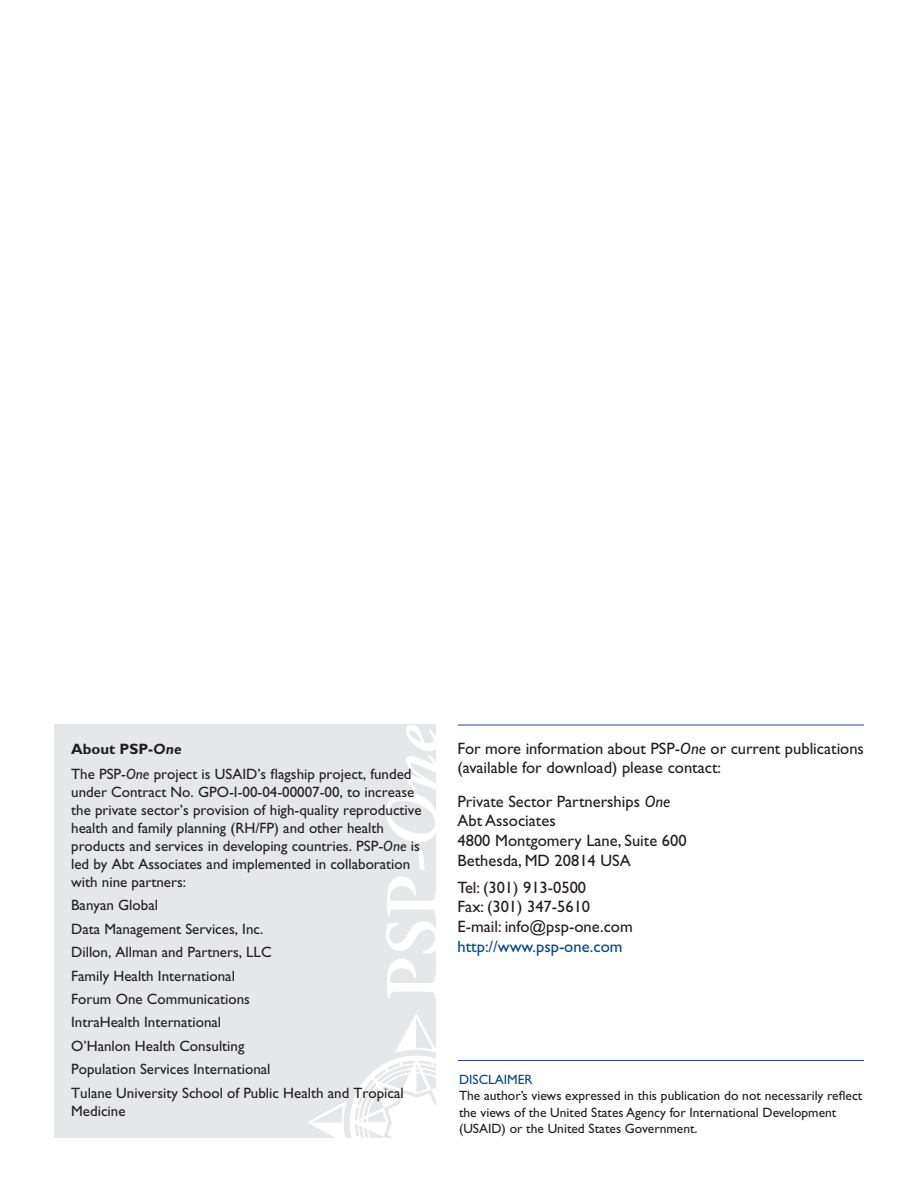
<style>
.page{position:relative;width:918px;height:1188px;background:#fff}
.page>*{position:absolute;margin:0;border:0;box-sizing:border-box;transform-origin:0 0}
.t1{font:16.5px/19.8px "Gill Sans";color:#231f20}
.t2{font:16.5px "Gill Sans";color:#014990}
.t3{font:15px/23.4px "Gill Sans";color:#231f20}
.t4{font:13.5px/16.2px "Gill Sans";color:#231f20}
.t5{font:13.5px "Gill Sans";color:#014990}
.s1{font-weight:700}
.s2{font-weight:700;font-style:italic}
.s3{font-style:italic}
</style>
<div class="page">
<div style="left:54px;top:724px;width:381px;height:414px;background:#e6e7e9"></div>
<svg style="left:307px;top:1013px;width:129px;height:125px"></svg>
<svg style="left:386px;top:922px;width:50px;height:76px"></svg>
<svg style="left:387px;top:877px;width:49px;height:39px"></svg>
<svg style="left:418px;top:851px;width:7px;height:19px"></svg>
<svg style="left:386px;top:725px;width:50px;height:117px"></svg>
<hr style="left:458px;top:1060px;width:406px;height:1px;background:#223f99">
<hr style="left:458px;top:725px;width:406px;height:1px;background:#223f99">
<p class="t3" style="left:71px;top:737px;width:342px;line-height:24.8px"><span class="s1">About PSP-</span><span class="s2">One<br></span>The PSP-<span class="s3">One</span> project is USAID’s flagship project, funded</p>
<p class="t3" style="left:71px;top:783px;width:352px;line-height:18px">under Contract No. GPO-I-00-04-00007-00, to increase the private sector’s provision of high-quality reproductive health and family planning (RH/FP) and other health products and services in developing countries. PSP-<span class="s3">One</span> is led by Abt Associates and implemented in collaboration with nine partners:</p>
<p class="t3" style="left:71px;top:894px;width:334px">Banyan Global<br>Data Management Services, Inc.<br>Dillon, Allman and Partners, LLC<br>Family Health International<br>Forum One Communications<br>IntraHealth International<br>O’Hanlon Health Consulting<br>Population Services International<br>Tulane University School of Public Health and Tropical</p>
<p class="t3" style="left:71px;top:1099px;width:56px">Medicine</p>
<p class="t1" style="left:458px;top:738px;width:408px">For more information about PSP-<span class="s3">One</span> or current publications (available for download) please contact:</p>
<p class="t1" style="left:458px;top:791px;width:231px">Private Sector Partnerships <span class="s3">One<br></span>Abt Associates<br>4800 Montgomery Lane, Suite 600<br>Bethesda, MD 20814 USA</p>
<p class="t1" style="left:458px;top:877px;width:177px">Tel: (301) 913-0500<br>Fax: (301) 347-5610<br>E-mail: info@psp-one.com</p>
<p class="t2" style="left:458px;top:937px;width:167px">http://www.psp-one.com</p>
<p class="t5" style="left:459px;top:1072px;width:75px">DISCLAIMER</p>
<p class="t4" style="left:459px;top:1088px;width:405px">The author’s views expressed in this publication do not necessarily reflect the views of the United States Agency for International Development (USAID) or the United States Government.</p>
</div>
